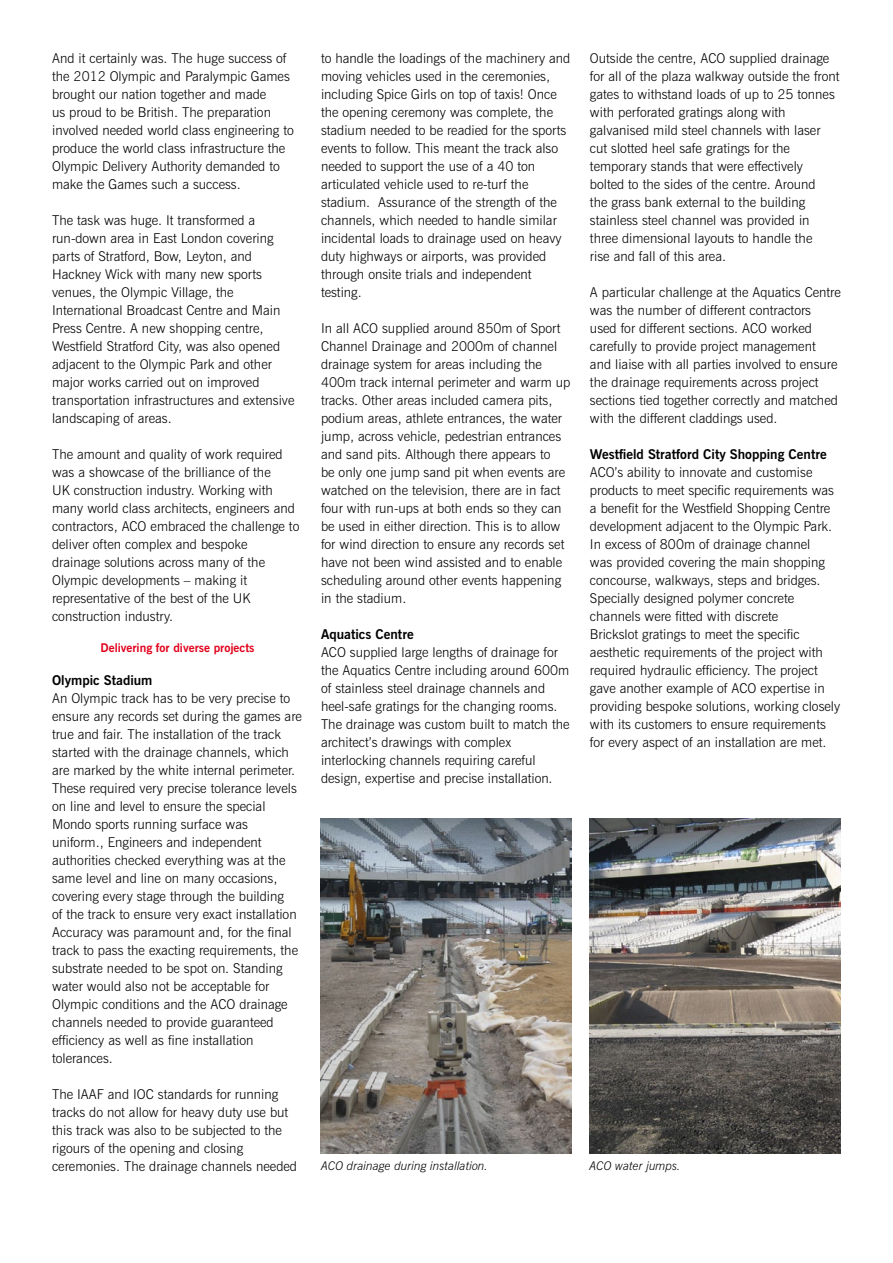
<style>
.page{position:relative;width:893px;height:1263px;background:#fff}
.page>*{position:absolute;margin:0;border:0;box-sizing:border-box;transform-origin:0 0}
.t1{font:300 13.5px/18px "News Gothic BT";color:#000}
.t2{font:700 13.5px "News Gothic BT";color:#000}
.t3{font:italic 300 12px "News Gothic BT";color:#000}
.t4{font:700 12px "News Gothic BT";color:#e2001a}
</style>
<div class="page">
<img style="left:589px;top:819px;width:252px;height:335px">
<img style="left:321px;top:819px;width:251px;height:335px">
<p class="t1" style="left:52px;top:50px;width:243px">And it certainly was. The huge success of the 2012 Olympic and Paralympic Games brought our nation together and made<br>us proud to be British. The preparation involved needed world class engineering to produce the world class infrastructure the Olympic Delivery Authority demanded to make the Games such a success.</p>
<p class="t1" style="left:52px;top:212px;width:244px">The task was huge. It transformed a run-down area in East London covering parts of Stratford, Bow, Leyton, and Hackney Wick with many new sports venues, the Olympic Village, the International Broadcast Centre and Main Press Centre. A new shopping centre, Westfield Stratford City, was also opened adjacent to the Olympic Park and other major works carried out on improved transportation infrastructures and extensive landscaping of areas.</p>
<p class="t1" style="left:52px;top:445px;width:249px">The amount and quality of work required was a showcase of the brilliance of the<br>UK construction industry. Working with many world class architects, engineers and contractors, ACO embraced the challenge to deliver often complex and bespoke<br>drainage solutions across many of the Olympic developments – making it representative of the best of the UK construction industry.</p>
<p class="t4" style="left:101px;top:640px;width:156px">Delivering for diverse projects</p>
<p class="t2" style="left:52px;top:671px;width:102px">Olympic Stadium</p>
<p class="t1" style="left:52px;top:689px;width:251px">An Olympic track has to be very precise to ensure any records set during the games are true and fair. The installation of the track started with the drainage channels, which are marked by the white internal perimeter.<br>These required very precise tolerance levels on line and level to ensure the special Mondo sports running surface was uniform., Engineers and independent authorities checked everything was at the same level and line on many occasions, covering every stage through the building<br>of the track to ensure very exact installation Accuracy was paramount and, for the final track to pass the exacting requirements, the substrate needed to be spot on. Standing water would also not be acceptable for Olympic conditions and the ACO drainage channels needed to provide guaranteed efficiency as well as fine installation tolerances.</p>
<p class="t1" style="left:52px;top:1084px;width:246px">The IAAF and IOC standards for running tracks do not allow for heavy duty use but this track was also to be subjected to the rigours of the opening and closing ceremonies. The drainage channels needed</p>
<p class="t1" style="left:321px;top:49px;width:251px">to handle the loadings of the machinery and moving vehicles used in the ceremonies, including Spice Girls on top of taxis! Once the opening ceremony was complete, the stadium needed to be readied for the sports events to follow. This meant the track also needed to support the use of a 40 ton articulated vehicle used to re-turf the stadium. Assurance of the strength of the channels, which needed to handle similar incidental loads to drainage used on heavy duty highways or airports, was provided through onsite trials and independent testing.</p>
<p class="t1" style="left:321px;top:319px;width:251px">In all ACO supplied around 850m of Sport Channel Drainage and 2000m of channel drainage system for areas including the 400m track internal perimeter and warm up tracks. Other areas included camera pits, podium areas, athlete entrances, the water jump, across vehicle, pedestrian entrances and sand pits. Although there appears to<br>be only one jump sand pit when events are watched on the television, there are in fact four with run-ups at both ends so they can be used in either direction. This is to allow for wind direction to ensure any records set have not been wind assisted and to enable scheduling around other events happening in the stadium.</p>
<p class="t2" style="left:321px;top:626px;width:94px">Aquatics Centre</p>
<p class="t1" style="left:321px;top:643px;width:250px">ACO supplied large lengths of drainage for the Aquatics Centre including around 600m of stainless steel drainage channels and heel-safe gratings for the changing rooms.<br>The drainage was custom built to match the architect’s drawings with complex interlocking channels requiring careful design, expertise and precise installation.</p>
<p class="t1" style="left:590px;top:49px;width:251px">Outside the centre, ACO supplied drainage for all of the plaza walkway outside the front gates to withstand loads of up to 25 tonnes with perforated gratings along with galvanised mild steel channels with laser cut slotted heel safe gratings for the temporary stands that were effectively bolted to the sides of the centre. Around<br>the grass bank external to the building stainless steel channel was provided in three dimensional layouts to handle the<br>rise and fall of this area.</p>
<p class="t1" style="left:590px;top:283px;width:252px">A particular challenge at the Aquatics Centre was the number of different contractors used for different sections. ACO worked carefully to provide project management<br>and liaise with all parties involved to ensure the drainage requirements across project sections tied together correctly and matched with the different claddings used.</p>
<p class="t2" style="left:590px;top:446px;width:238px">Westfield Stratford City Shopping Centre</p>
<p class="t1" style="left:590px;top:463px;width:252px">ACO’s ability to innovate and customise products to meet specific requirements was a benefit for the Westfield Shopping Centre development adjacent to the Olympic Park.<br>In excess of 800m of drainage channel<br>was provided covering the main shopping concourse, walkways, steps and bridges.<br>Specially designed polymer concrete channels were fitted with discrete<br>Brickslot gratings to meet the specific aesthetic requirements of the project with required hydraulic efficiency. The project gave another example of ACO expertise in providing bespoke solutions, working closely with its customers to ensure requirements for every aspect of an installation are met.</p>
<p class="t3" style="left:321px;top:1158px;width:169px">ACO drainage during installation.</p>
<p class="t3" style="left:589px;top:1158px;width:93px">ACO water jumps.</p>
</div>
